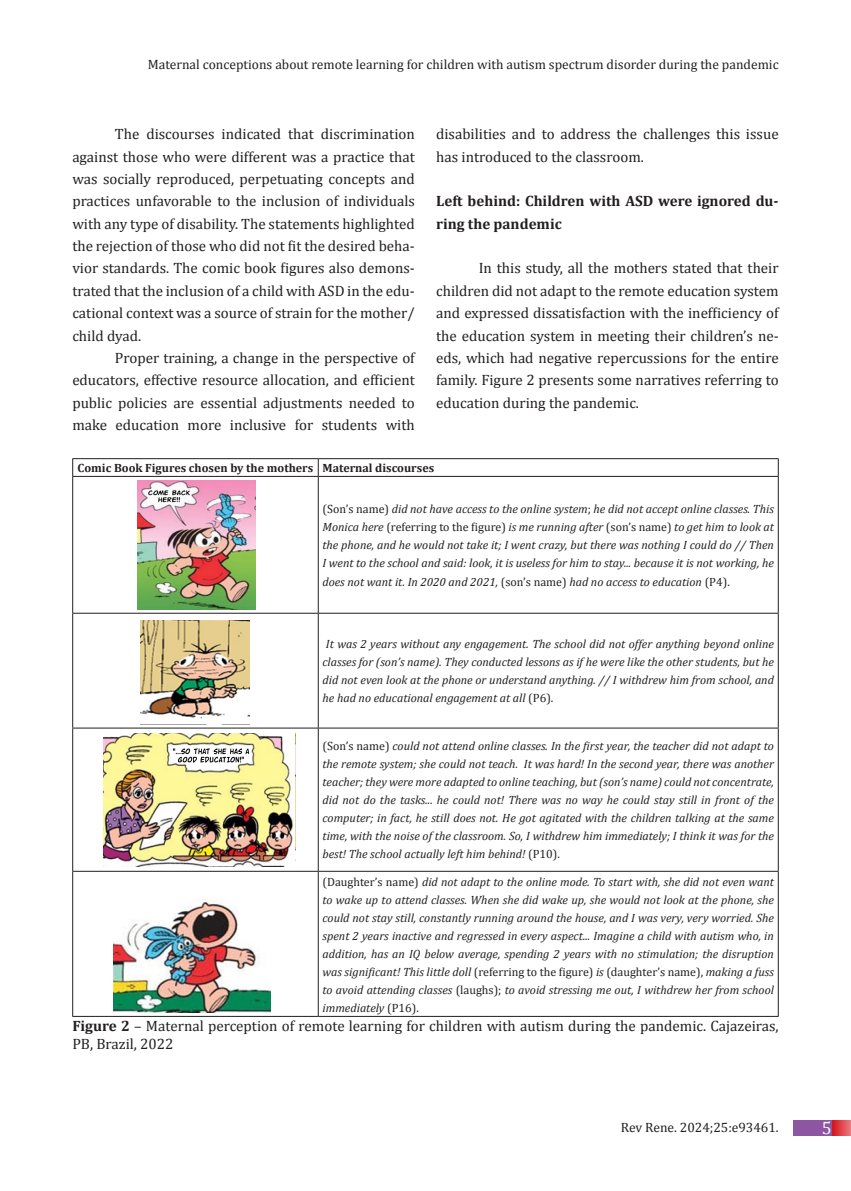
<style>
.page{position:relative;width:851px;height:1191px;background:#fff}
.page>*{position:absolute;margin:0;border:0;box-sizing:border-box;transform-origin:0 0}
.t1{font:18px "Cambria";color:#fff}
.FONTE{font:15px/22.4px "Cambria";color:#231f20;text-align:justify}
.FONTE-2{font:700 15px/22.4px "Cambria";color:#231f20}
.t2{font:13.5px "Cambria";color:#231f20}
.t3{font:italic 12px/18px "Cambria";color:#231f20;text-align:justify}
.t4{font:700 12px "Cambria";color:#231f20}
.s1{font-style:normal}
.s2{font-weight:700}
</style>
<div class="page">
<div style="left:793px;top:1120px;width:39px;height:15px;background:#8e55a3"></div>
<svg style="left:832px;top:1120px;width:18px;height:15px"></svg>
<hr style="left:72px;top:458px;width:246px;height:1px;background:#231f20">
<svg style="left:72px;top:459px;width:1px;height:17px"></svg>
<hr style="left:318px;top:458px;width:460px;height:1px;background:#231f20">
<svg style="left:318px;top:459px;width:1px;height:17px"></svg>
<svg style="left:777px;top:459px;width:1px;height:17px"></svg>
<hr style="left:72px;top:476px;width:246px;height:1px;background:#231f20">
<hr style="left:72px;top:477px;width:1px;height:136px;background:#231f20">
<hr style="left:318px;top:476px;width:460px;height:1px;background:#231f20">
<hr style="left:318px;top:477px;width:1px;height:136px;background:#231f20">
<hr style="left:777px;top:477px;width:1px;height:136px;background:#231f20">
<hr style="left:72px;top:613px;width:246px;height:1px;background:#231f20">
<hr style="left:72px;top:613px;width:1px;height:114px;background:#231f20">
<hr style="left:318px;top:613px;width:460px;height:1px;background:#231f20">
<hr style="left:318px;top:613px;width:1px;height:114px;background:#231f20">
<hr style="left:777px;top:613px;width:1px;height:114px;background:#231f20">
<hr style="left:72px;top:727px;width:246px;height:1px;background:#231f20">
<hr style="left:72px;top:728px;width:1px;height:143px;background:#231f20">
<hr style="left:318px;top:727px;width:460px;height:1px;background:#231f20">
<hr style="left:318px;top:728px;width:1px;height:143px;background:#231f20">
<hr style="left:777px;top:728px;width:1px;height:143px;background:#231f20">
<hr style="left:72px;top:871px;width:246px;height:1px;background:#231f20">
<hr style="left:72px;top:871px;width:1px;height:145px;background:#231f20">
<hr style="left:318px;top:871px;width:460px;height:1px;background:#231f20">
<hr style="left:318px;top:871px;width:1px;height:145px;background:#231f20">
<hr style="left:777px;top:871px;width:1px;height:145px;background:#231f20">
<hr style="left:72px;top:1016px;width:246px;height:1px;background:#231f20">
<hr style="left:318px;top:1016px;width:460px;height:1px;background:#231f20">
<img style="left:138px;top:480px;width:117px;height:129px">
<img style="left:140px;top:620px;width:109px;height:105px">
<img style="left:103px;top:733px;width:190px;height:134px">
<img style="left:113px;top:899px;width:157px;height:113px">
<p class="t2" style="left:148px;top:56px;width:632px">Maternal conceptions about remote learning for children with autism spectrum disorder during the pandemic</p>
<p class="FONTE" style="left:72px;top:123px;width:344px;text-indent:43px">The discourses indicated that discrimination against those who were different was a practice that was socially reproduced, perpetuating concepts and practices unfavorable to the inclusion of individuals with any type of disability. The statements highlighted the rejection of those who did not fit the desired beha&shy;vior standards. The comic book figures also demons&shy;trated that the inclusion of a child with ASD in the edu&shy;cational context was a source of strain for the mother/ child dyad.</p>
<p class="FONTE" style="left:72px;top:346px;width:344px;text-indent:43px">Proper training, a change in the perspective of educators, effective resource allocation, and efficient public policies are essential adjustments needed to make education more inclusive for students with</p>
<p class="t4" style="left:78px;top:459px;width:237px">Comic Book Figures chosen by the mothers</p>
<p class="t4" style="left:322px;top:459px;width:113px">Maternal discourses</p>
<p class="t3" style="left:322px;top:500px;width:453px"><span class="s1">(Son’s name)</span> did not have access to the online system<span class="s1">;</span> he did not accept online classes. This Monica here <span class="s1">(referring to the figure)</span> is me running after <span class="s1">(son’s name)</span> to get him to look at the phone, and he would not take it; I went crazy, but there was nothing I could do // Then I went to the school and said: look, it is useless for him to stay... because it is not working, he does not want it. In 2020 and 2021, <span class="s1">(son’s name)</span> had no access to education <span class="s1">(P4).</span></p>
<p class="FONTE" style="left:436px;top:123px;width:344px">disabilities and to address the challenges this issue has introduced to the classroom.</p>
<p class="FONTE-2" style="left:436px;top:189px;width:344px">Left behind: Children with ASD were ignored du&shy;ring the pandemic</p>
<p class="FONTE" style="left:436px;top:257px;width:344px;text-indent:43px">In this study, all the mothers stated that their children did not adapt to the remote education system and expressed dissatisfaction with the inefficiency of the education system in meeting their children’s ne&shy;eds, which had negative repercussions for the entire family. Figure 2 presents some narratives referring to education during the pandemic.</p>
<p class="t3" style="left:322px;top:634px;width:453px">It was 2 years without any engagement. The school did not offer anything beyond online classes for (son’s name). They conducted lessons as if he were like the other students, but he did not even look at the phone or understand anything. // I withdrew him from school, and he had no educational engagement at all <span class="s1">(P6).</span></p>
<p class="t3" style="left:322px;top:736px;width:453px"><span class="s1">(Son’s name)</span> could not attend online classes. In the first year, the teacher did not adapt to the remote system; she could not teach. It was hard! In the second year, there was another teacher; they were more adapted to online teaching, but (son’s name) could not concentrate, did not do the tasks... he could not! There was no way he could stay still in front of the computer; in fact, he still does not. He got agitated with the children talking at the same time, with the noise of the classroom. So, I withdrew him immediately; I think it was for the best! The school actually left him behind! <span class="s1">(P10).</span></p>
<p class="t3" style="left:322px;top:872px;width:453px"><span class="s1">(Daughter’s name)</span> did not adapt to the online mode. To start with, she did not even want to wake up to attend classes. When she did wake up, she would not look at the phone, she could not stay still, constantly running around the house, and I was very, very worried. She spent 2 years inactive and regressed in every aspect... Imagine a child with autism who, in addition, has an IQ below average, spending 2 years with no stimulation; the disruption was significant! This little doll <span class="s1">(referring to the figure)</span> is <span class="s1">(daughter’s name),</span> making a fuss to avoid attending classes <span class="s1">(laughs);</span> to avoid stressing me out, I withdrew her from school immediately <span class="s1">(P16).</span></p>
<p class="FONTE" style="left:72px;top:1017px;width:707px;line-height:18px"><span class="s2">Figure 2</span> – Maternal perception of remote learning for children with autism during the pandemic. Cajazeiras,<br>PB, Brazil, 2022</p>
<p class="t2" style="left:620px;top:1119px;width:159px">Rev Rene. 2024;25:e93461.</p>
<h1 class="t1" style="left:821px;top:1117px;width:11px">5</h1>
</div>
